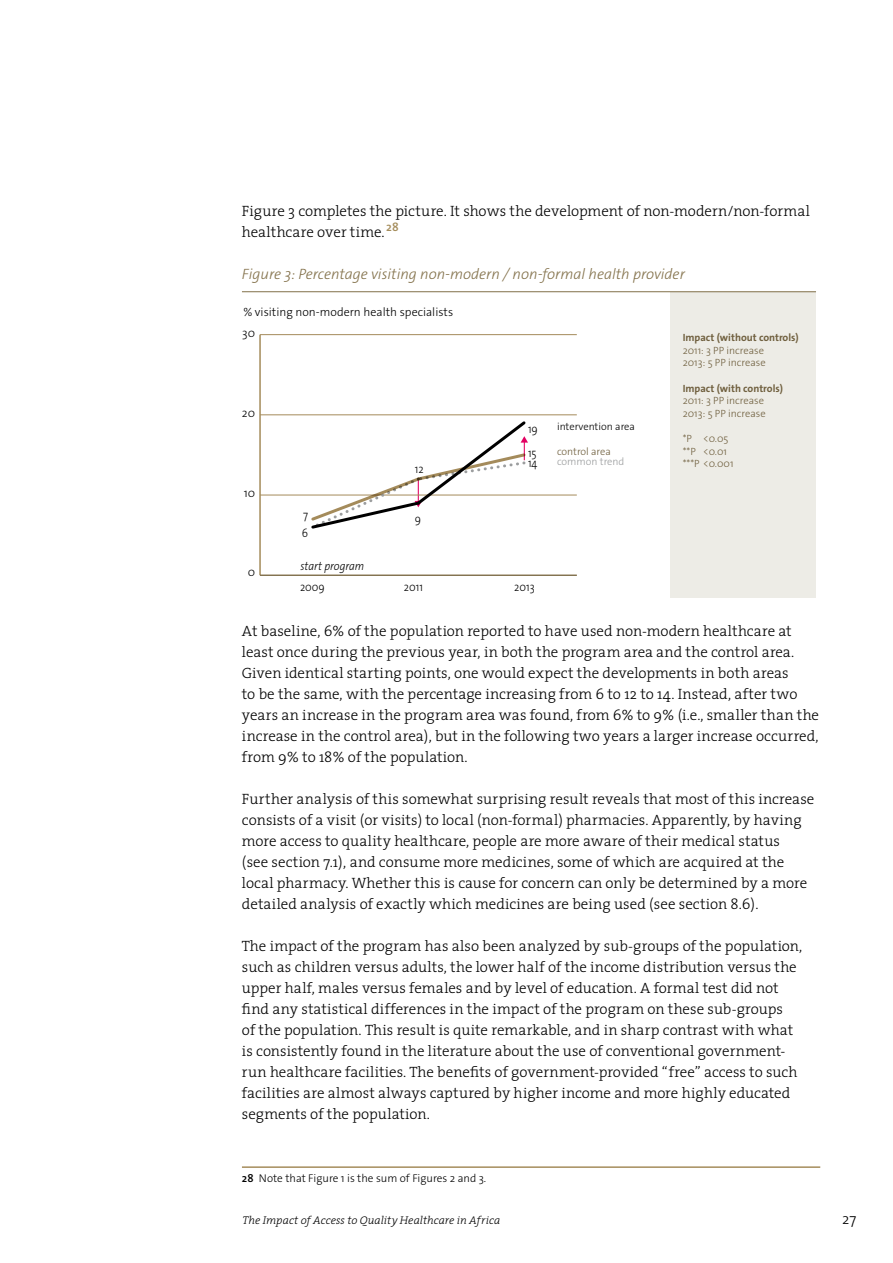
<style>
.page{position:relative;width:893px;height:1263px;background:#fff}
.page>*{position:absolute;margin:0;border:0;box-sizing:border-box;transform-origin:0 0}
.t1{font:300 15px/21px "The Serif";color:#000}
.t2{font:italic 300 15px "The Sans Os F";color:#827049}
.t3{font:300 15px "The Sans Os F";color:#000}
.t4{font:300 12px "The Sans Os F";color:#000}
.t5{font:300 12px "The Sans Os F";color:#000;scale:.9 1}
.t6{font:italic 300 12px "The Sans Os F";color:#000;scale:.9 1}
.t7{font:italic 300 11.25px "The Serif";letter-spacing:.005em;color:#000}
.t8{font:300 11.25px "The Sans Os F";color:#000}
.t9{font:300 10.5px/12.6px "The Sans Os F";color:#70603f}
.t10{font:700 10.5px "The Sans Os F";color:#70603f}
.t11{font:300 10.5px "The Sans Os F";color:#000}
.t12{font:300 10.5px "The Sans Os F";color:#9c9e9f}
.s1{font-weight:600}
</style>
<div class="page">
<hr style="left:242px;top:291px;width:574px;height:1px;background:#827049">
<div style="left:670px;top:292px;width:146px;height:306px;background:#edece6"></div>
<hr style="left:259px;top:335px;width:2px;height:240px;background:#a48b5b">
<hr style="left:260px;top:575px;width:317px;height:1px;background:#70603f">
<hr style="left:260px;top:495px;width:317px;height:1px;background:#a48b5b">
<hr style="left:260px;top:415px;width:317px;height:1px;background:#a48b5b">
<hr style="left:260px;top:334px;width:317px;height:1px;background:#a48b5b">
<svg style="left:309px;top:421px;width:219px;height:108px"></svg>
<hr style="left:242px;top:1166px;width:578px;height:2px;background:#a58d5c">
<p class="t1" style="left:242px;top:200px;width:570px">Figure 3 completes the picture. It shows the development of non-modern/non-formal healthcare over time. <sup>28</sup></p>
<p class="t2" style="left:242px;top:264px;width:444px">Figure 3: Percentage visiting non-modern / non-formal health provider</p>
<p class="t4" style="left:243px;top:304px;width:211px">% visiting non-modern health specialists</p>
<p class="t4" style="left:242px;top:325px;width:14px">30</p>
<p class="t10" style="left:683px;top:331px;width:117px">Impact (without controls)</p>
<p class="t9" style="left:683px;top:344px;width:84px">2011: 3 PP increase<br>2013: 5 PP increase</p>
<p class="t10" style="left:683px;top:381px;width:102px">Impact (with controls)</p>
<p class="t9" style="left:683px;top:394px;width:84px">2011: 3 PP increase<br>2013: 5 PP increase</p>
<p class="t9" style="left:683px;top:432px;width:52px">*P &lt;0.05 **P &lt;0.01 ***P &lt;0.001</p>
<p class="t4" style="left:242px;top:405px;width:15px">20</p>
<p class="t11" style="left:557px;top:420px;width:79px">intervention area</p>
<p class="t5" style="left:528px;top:421px;width:13px">19</p>
<p class="t5" style="left:528px;top:455px;width:12px">14</p>
<p class="t9" style="left:557px;top:446px;width:55px">control area</p>
<p class="t5" style="left:528px;top:445px;width:11px">15</p>
<p class="t12" style="left:557px;top:455px;width:69px">common trend</p>
<p class="t5" style="left:415px;top:461px;width:11px">12</p>
<p class="t4" style="left:244px;top:485px;width:13px">10</p>
<p class="t4" style="left:248px;top:564px;width:9px">0</p>
<p class="t5" style="left:303px;top:508px;width:7px">7</p>
<p class="t5" style="left:302px;top:525px;width:8px">6</p>
<p class="t6" style="left:300px;top:558px;width:72px">start program</p>
<p class="t5" style="left:300px;top:580px;width:29px">2009</p>
<p class="t5" style="left:415px;top:511px;width:8px">9</p>
<p class="t5" style="left:404px;top:580px;width:23px">2011</p>
<p class="t5" style="left:514px;top:580px;width:24px">2013</p>
<p class="t1" style="left:242px;top:620px;width:579px">At baseline, 6% of the population reported to have used non-modern healthcare at least once during the previous year, in both the program area and the control area.<br>Given identical starting points, one would expect the developments in both areas<br>to be the same, with the percentage increasing from 6 to 12 to 14. Instead, after two years an increase in the program area was found, from 6% to 9% (i.e., smaller than the increase in the control area), but in the following two years a larger increase occurred, from 9% to 18% of the population.</p>
<p class="t1" style="left:242px;top:788px;width:574px">Further analysis of this somewhat surprising result reveals that most of this increase consists of a visit (or visits) to local (non-formal) pharmacies. Apparently, by having more access to quality healthcare, people are more aware of their medical status<br>(see section 7.1), and consume more medicines, some of which are acquired at the local pharmacy. Whether this is cause for concern can only be determined by a more detailed analysis of exactly which medicines are being used (see section 8.6).</p>
<p class="t1" style="left:242px;top:935px;width:562px">The impact of the program has also been analyzed by sub-groups of the population, such as children versus adults, the lower half of the income distribution versus the upper half, males versus females and by level of education. A formal test did not find any statistical differences in the impact of the program on these sub-groups<br>of the population. This result is quite remarkable, and in sharp contrast with what is consistently found in the literature about the use of conventional government&shy;run healthcare facilities. The benefits of government-provided “free” access to such facilities are almost always captured by higher income and more highly educated segments of the population.</p>
<p class="t8" style="left:242px;top:1171px;width:246px"><span class="s1">28</span> Note that Figure 1 is the sum of Figures 2 and 3.</p>
<p class="t7" style="left:242px;top:1211px;width:259px">The Impact of Access to Quality Healthcare in Africa</p>
<p class="t3" style="left:842px;top:1209px;width:16px">27</p>
</div>
